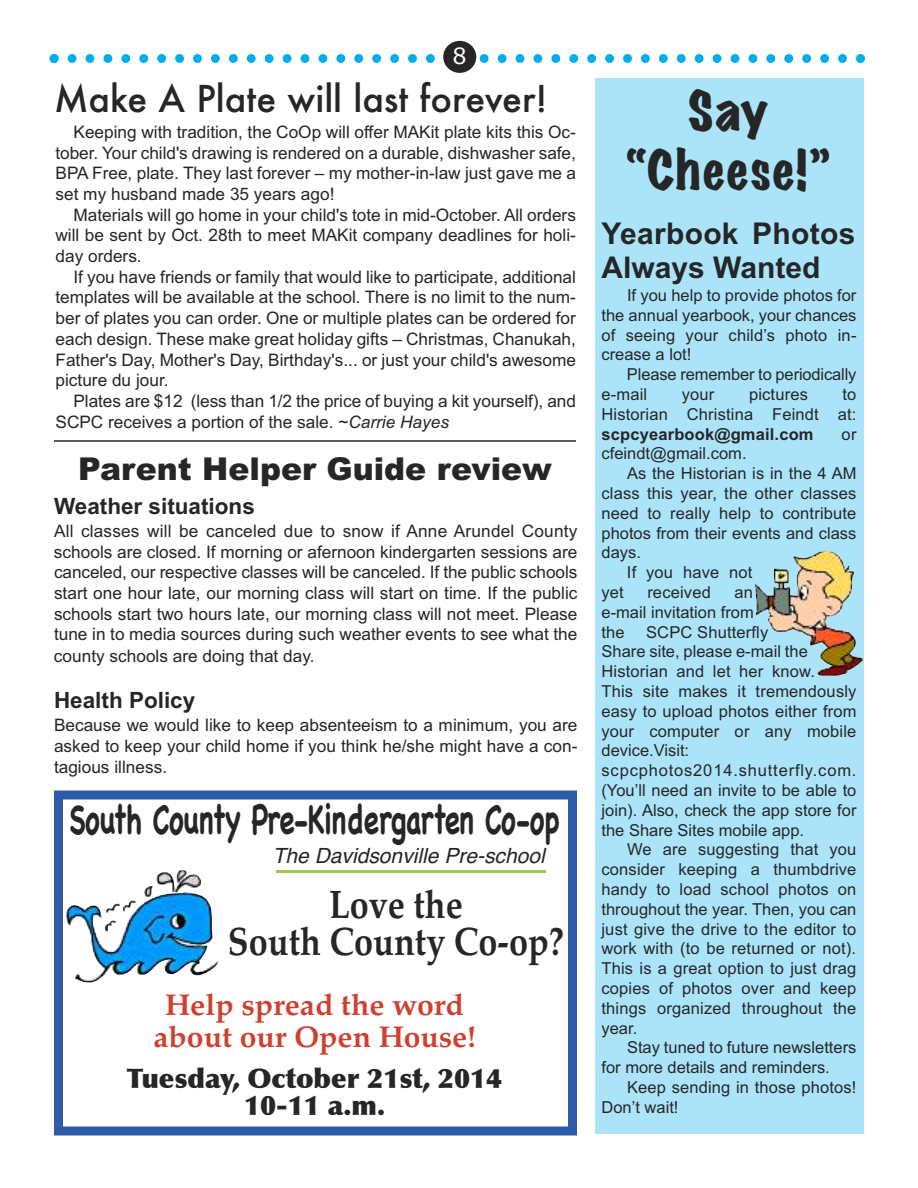
<style>
.page{position:relative;width:918px;height:1188px;background:#fff}
.page>*{position:absolute;margin:0;border:0;box-sizing:border-box;transform-origin:0 0}
.t1{font:expanded 49.5px/59.4px "Marker Felt";letter-spacing:.035em;color:#272627;text-align:center}
.t2{font:700 40.8px "Chalkboard";letter-spacing:-.02em;color:#272627;scale:.69 1}
.t3{font:700 39.75px/36.9px "Palatino";color:#272627;text-align:center;scale:.86 1}
.t4{font:500 36px "Futura";color:#272627}
.t5{font:900 31.5px "Arial";color:#272627}
.t6{font:700 30px/31.5px "Palatino";color:#cf4030;text-align:center}
.t7{font:700 30px/34.5px "Arial";letter-spacing:.005em;color:#272627}
.t8{font:900 27px/27.2px "Optima";color:#272627;text-align:center}
.t9{font:700 22.5px "Arial";color:#272627}
.t10{font:22.5px "Verdana";color:#fff}
.t11{font:italic 21px "Helvetica";color:#272627}
.t12{font:17.25px/20.7px "Arial";color:#272627;text-align:justify}
.t13{font:16.5px/19.8px "Arial";letter-spacing:.01em;color:#272627;text-align:justify}
.t14{font:16.5px/19.8px "Arial";letter-spacing:-.01em;color:#272627}
.t15{font:700 16.5px "Arial";letter-spacing:.01em;color:#272627}
.s1{font-style:italic}
</style>
<div class="page">
<svg style="left:50px;top:54px;width:815px;height:9px"></svg>
<div style="left:443px;top:41px;width:33px;height:32px;background:#272627;border-radius:50%"></div>
<div style="left:596px;top:79px;width:268px;height:1055px;background:#abe4f9"></div>
<div style="left:54px;top:790px;width:523px;height:346px;border:9px solid #2e5ba7"></div>
<img style="left:755px;top:551px;width:108px;height:125px">
<img style="left:67px;top:870px;width:151px;height:113px">
<hr style="left:276px;top:870px;width:270px;height:3px;background:#a0c74f">
<hr style="left:54px;top:440px;width:522px;height:2px;background:#272627">
<h3 class="t10" style="left:452px;top:43px;width:16px">8</h3>
<h3 class="t4" style="left:54px;top:79px;width:495px">Make A Plate will last forever!</h3>
<p class="t12" style="left:55px;top:122px;width:522px;text-indent:18px">Keeping with tradition, the CoOp will offer MAKit plate kits this Oc&shy;tober. Your child's drawing is rendered on a durable, dishwasher safe, BPA Free, plate. They last forever – my mother-in-law just gave me a set my husband made 35 years ago!</p>
<p class="t12" style="left:56px;top:204px;width:522px;text-indent:18px">Materials will go home in your child's tote in mid-October. All orders will be sent by Oct. 28th to meet MAKit company deadlines for holi&shy;day orders.</p>
<p class="t12" style="left:56px;top:266px;width:522px;text-indent:18px">If you have friends or family that would like to participate, additional templates will be available at the school. There is no limit to the num&shy;ber of plates you can order. One or multiple plates can be ordered for each design. These make great holiday gifts – Christmas, Chanukah, Father's Day, Mother's Day, Birthday's... or just your child's awesome picture du jour.</p>
<p class="t12" style="left:56px;top:391px;width:522px;text-indent:18px">Plates are $12 (less than 1/2 the price of buying a kit yourself), and<br>SCPC receives a portion of the sale. <span class="s1">~Carrie Hayes</span></p>
<h3 class="t5" style="left:78px;top:450px;width:475px">Parent Helper Guide review</h3>
<h3 class="t9" style="left:54px;top:493px;width:202px">Weather situations</h3>
<p class="t12" style="left:54px;top:520px;width:525px">All classes will be canceled due to snow if Anne Arundel County schools are closed. If morning or afernoon kindergarten sessions are canceled, our respective classes will be canceled. If the public schools start one hour late, our morning class will start on time. If the public schools start two hours late, our morning class will not meet. Please tune in to media sources during such weather events to see what the county schools are doing that day.</p>
<h3 class="t9" style="left:54px;top:687px;width:143px">Health Policy</h3>
<p class="t12" style="left:54px;top:715px;width:525px">Because we would like to keep absenteeism to a minimum, you are asked to keep your child home if you think he/she might have a con&shy;tagious illness.</p>
<h2 class="t2" style="left:69px;top:795px;width:713px">South County Pre-Kindergarten Co-op</h2>
<p class="t11" style="left:273px;top:843px;width:281px">The Davidsonville Pre-school</p>
<h3 class="t3" style="left:228px;top:886px;width:392px">Love the<br>South County Co-op?</h3>
<h3 class="t6" style="left:153px;top:989px;width:324px">Help spread the word about our Open House!</h3>
<h3 class="t8" style="left:127px;top:1065px;width:377px">Tuesday, October 21st, 2014<br>10-11 a.m.</h3>
<h1 class="t1" style="left:627px;top:83px;width:204px">Say “Cheese!”</h1>
<h3 class="t7" style="left:602px;top:216px;width:255px">Yearbook Photos<br>Always Wanted</h3>
<p class="t13" style="left:601px;top:285px;width:257px;text-indent:26px">If you help to provide photos for the annual yearbook, your chances of seeing your child’s photo in&shy;crease a lot!</p>
<p class="t14" style="left:602px;top:365px;width:257px;text-indent:25px">Please remember to periodically e-mail</p>
<p class="t13" style="left:682px;top:384px;width:34px">your</p>
<p class="t13" style="left:749px;top:384px;width:60px">pictures</p>
<p class="t13" style="left:602px;top:384px;width:257px;text-align:right">to<br>Historian Christina Feindt at:</p>
<p class="t15" style="left:602px;top:424px;width:214px">scpcyearbook@gmail.com</p>
<p class="t13" style="left:842px;top:424px;width:16px">or</p>
<p class="t13" style="left:602px;top:444px;width:147px">cfeindt@gmail.com.</p>
<p class="t13" style="left:627px;top:464px;width:231px">As the Historian is in the 4 AM</p>
<p class="t13" style="left:602px;top:483px;width:256px">class this year, the other classes</p>
<p class="t13" style="left:602px;top:503px;width:256px">need to really help to contribute</p>
<p class="t13" style="left:601px;top:523px;width:256px">photos from their events and class</p>
<p class="t13" style="left:601px;top:543px;width:41px">days.</p>
<p class="t13" style="left:627px;top:563px;width:127px">If you have not</p>
<p class="t13" style="left:601px;top:582px;width:24px">yet</p>
<p class="t13" style="left:647px;top:582px;width:65px">received</p>
<p class="t13" style="left:601px;top:582px;width:154px;text-indent:133px">an e-mail invitation from the</p>
<p class="t13" style="left:601px;top:622px;width:257px;text-align:left;text-indent:45px">SCPC Shutterfly<br>Share site, please e-mail the<br>Historian and let her know.<br>This site makes it tremendously easy to upload photos either from your computer or any mobile device.Visit: scpcphotos2014.shutterfly.com. (You’ll need an invite to be able to join). Also, check the app store for the Share Sites mobile app.</p>
<p class="t13" style="left:602px;top:840px;width:256px;text-indent:26px">We are suggesting that you consider keeping a thumbdrive handy to load school photos on throughout the year. Then, you can just give the drive to the editor to work with (to be returned or not).<br>This is a great option to just drag copies of photos over and keep things organized throughout the year.</p>
<p class="t13" style="left:602px;top:1038px;width:256px;text-indent:26px">Stay tuned to future newsletters for more details and reminders.</p>
<p class="t13" style="left:602px;top:1077px;width:257px;text-indent:26px">Keep sending in those photos!<br>Don’t wait!</p>
</div>
